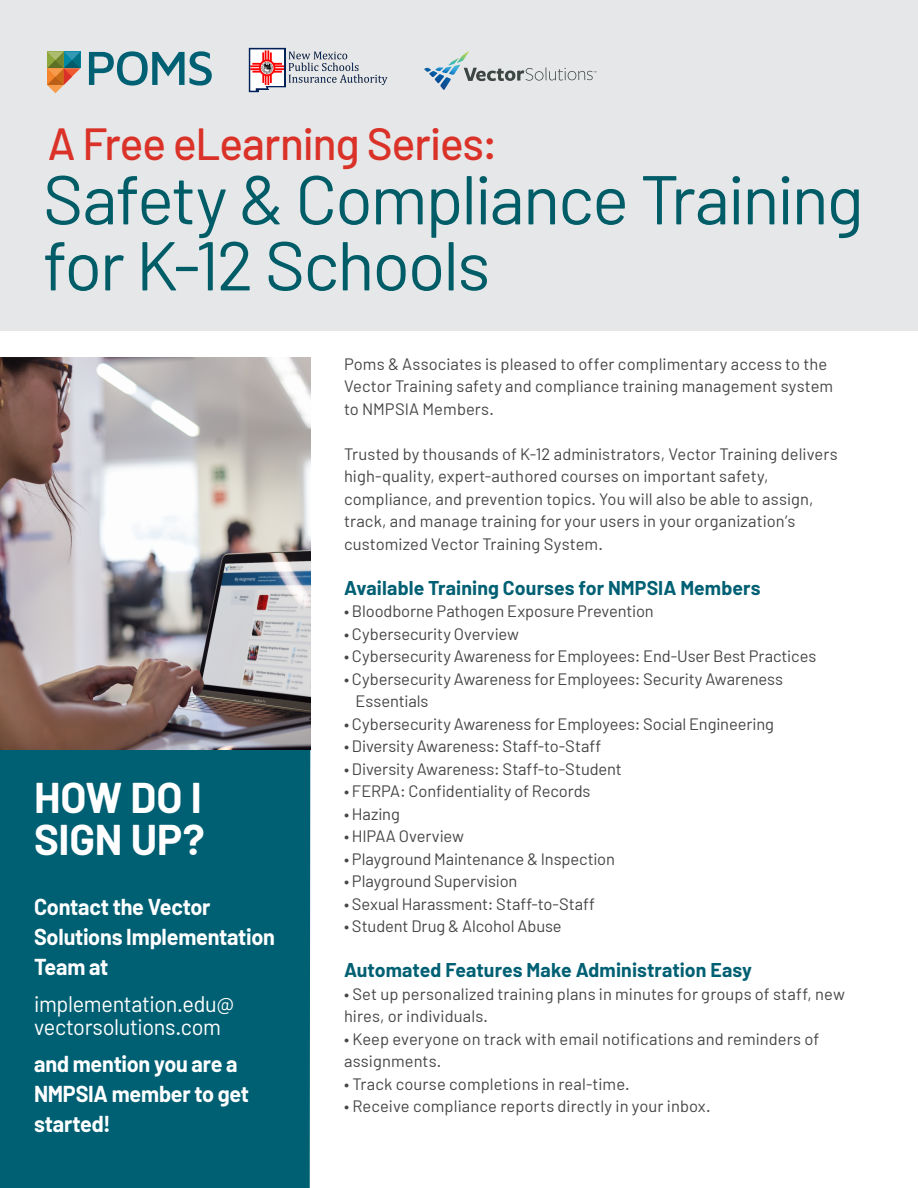
<style>
.page{position:relative;width:918px;height:1188px;background:#fff}
.page>*{position:absolute;margin:0;border:0;box-sizing:border-box;transform-origin:0 0}
.t1{font:69px/66px "Barlow";letter-spacing:-.03em;color:#005d68}
.t2{font:500 45px "Barlow";letter-spacing:-.025em;color:#da3228}
.t3{font:700 42px/42px "Barlow";letter-spacing:-.005em;color:#fff}
.t4{font:700 22.5px/30px "Barlow";letter-spacing:-.01em;color:#fff;scale:.96 1}
.t5{font:22.5px/22.5px "Barlow";letter-spacing:-.015em;color:#fff;scale:.96 1}
.t6{font:700 19.5px "Barlow";letter-spacing:.005em;color:#006073}
.t7{font:16.5px/22.5px "Barlow";color:#464547}
</style>
<div class="page">
<div style="left:0;top:0;width:918px;height:330px;background:#e6e7e8"></div>
<svg style="left:47px;top:52px;width:33px;height:41px"></svg>
<svg style="left:89px;top:51px;width:123px;height:35px"></svg>
<img style="left:248px;top:48px;width:140px;height:45px">
<div style="left:0;top:749px;width:310px;height:439px;background:#006073"></div>
<img style="left:0;top:357px;width:310px;height:392px">
<svg style="left:424px;top:51px;width:173px;height:39px"></svg>
<h2 class="t2" style="left:48px;top:116px;width:451px">A Free eLearning Series:</h2>
<h1 class="t1" style="left:43px;top:165px;width:822px">Safety &amp; Compliance Training for K-12 Schools</h1>
<h3 class="t3" style="left:34px;top:776px;width:172px">HOW DO I<br>SIGN UP?</h3>
<h3 class="t4" style="left:34px;top:891px;width:252px">Contact the Vector<br>Solutions Implementation<br>Team at</h3>
<h3 class="t5" style="left:34px;top:992px;width:210px">implementation.edu@ vectorsolutions.com</h3>
<h3 class="t4" style="left:34px;top:1049px;width:226px">and mention you are a<br>NMPSIA member to get started!</h3>
<p class="t7" style="left:344px;top:352px;width:491px">Poms &amp; Associates is pleased to offer complimentary access to the<br>Vector Training safety and compliance training management system to NMPSIA Members.</p>
<p class="t7" style="left:344px;top:442px;width:495px">Trusted by thousands of K-12 administrators, Vector Training delivers high-quality, expert-authored courses on important safety, compliance, and prevention topics. You will also be able to assign, track, and manage training for your users in your organization’s customized Vector Training System.</p>
<p class="t6" style="left:344px;top:575px;width:418px">Available Training Courses for NMPSIA Members</p>
<p class="t7" style="left:344px;top:600px;width:311px">• Bloodborne Pathogen Exposure Prevention</p>
<p class="t7" style="left:344px;top:622px;width:177px">• Cybersecurity Overview</p>
<p class="t7" style="left:344px;top:645px;width:474px">• Cybersecurity Awareness for Employees: End-User Best Practices</p>
<p class="t7" style="left:356px;top:667px;width:429px;text-indent:-12px">• Cybersecurity Awareness for Employees: Security Awareness<br>Essentials</p>
<p class="t7" style="left:344px;top:712px;width:431px">• Cybersecurity Awareness for Employees: Social Engineering</p>
<p class="t7" style="left:344px;top:735px;width:259px">• Diversity Awareness: Staff-to-Staff</p>
<p class="t7" style="left:344px;top:757px;width:279px">• Diversity Awareness: Staff-to-Student</p>
<p class="t7" style="left:344px;top:780px;width:248px">• FERPA: Confidentiality of Records</p>
<p class="t7" style="left:344px;top:802px;width:57px">• Hazing</p>
<p class="t7" style="left:344px;top:825px;width:121px">• HIPAA Overview</p>
<p class="t7" style="left:344px;top:847px;width:272px">• Playground Maintenance &amp; Inspection</p>
<p class="t7" style="left:344px;top:870px;width:175px">• Playground Supervision</p>
<p class="t7" style="left:344px;top:892px;width:253px">• Sexual Harassment: Staff-to-Staff</p>
<p class="t7" style="left:344px;top:915px;width:219px">• Student Drug &amp; Alcohol Abuse</p>
<p class="t6" style="left:344px;top:958px;width:410px">Automated Features Make Administration Easy</p>
<p class="t7" style="left:344px;top:982px;width:502px">• Set up personalized training plans in minutes for groups of staff, new hires, or individuals.</p>
<p class="t7" style="left:344px;top:1027px;width:477px">• Keep everyone on track with email notifications and reminders of assignments.</p>
<p class="t7" style="left:344px;top:1072px;width:287px">• Track course completions in real-time.</p>
<p class="t7" style="left:344px;top:1095px;width:368px">• Receive compliance reports directly in your inbox.</p>
</div>
